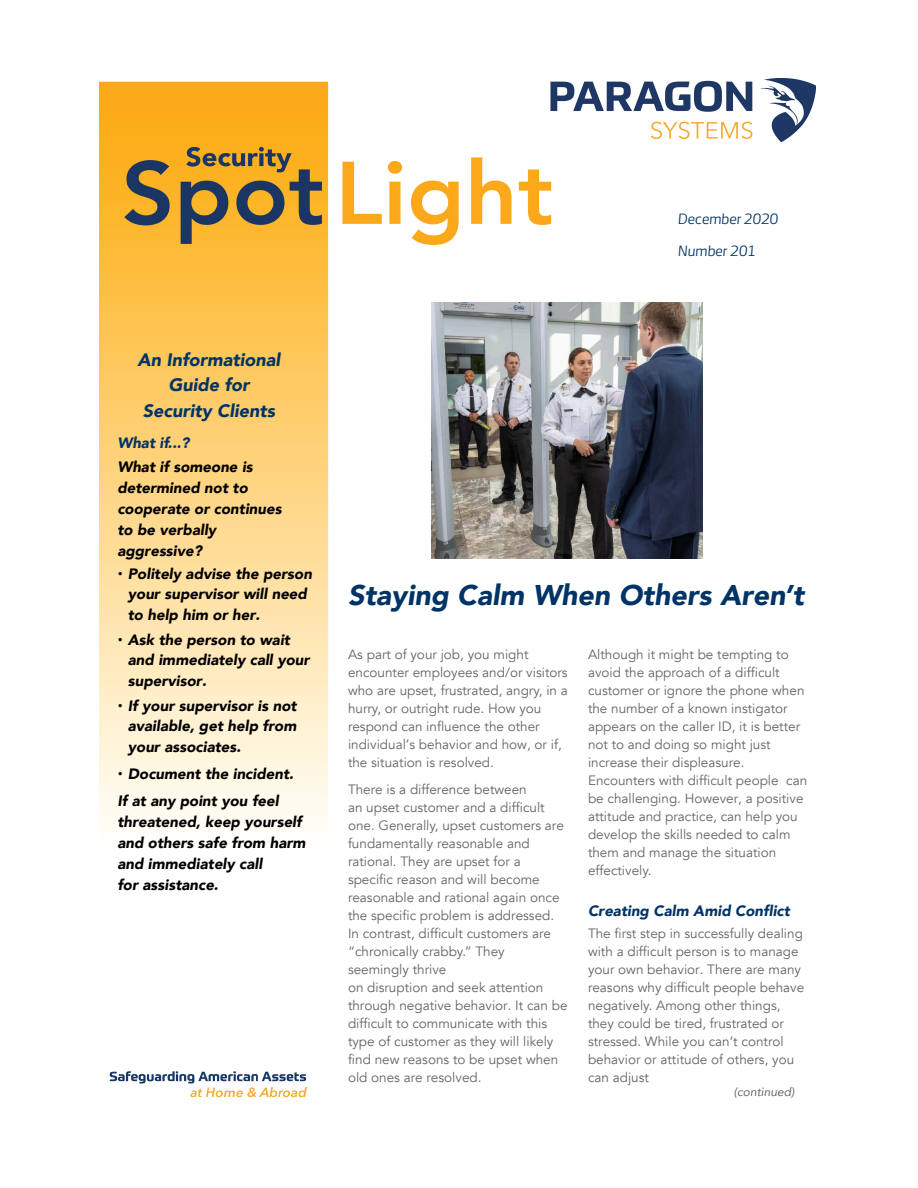
<style>
.page{position:relative;width:918px;height:1188px;background:#fff}
.page>*{position:absolute;margin:0;border:0;box-sizing:border-box;transform-origin:0 0}
.t1{font:italic 900 28.5px "Avenir";color:#036}
.t2{font:italic 900 18px/25.5px "Avenir";color:#036;text-align:center}
.t3{font:italic 900 15px/21px "Avenir";color:#000}
.t4{font:italic 900 15px "Avenir";color:#036}
.t5{font:13.5px/18px "Avenir";color:#656465}
.t6{font:italic 300 13.5px "Securitas Sans";color:#036}
.t7{font:italic 12px "Avenir";color:#656465}
.s1{font-family:"Securitas Sans";font-weight:700}
</style>
<div class="page">
<img style="left:99px;top:79px;width:716px;height:1019px">
<img style="left:431px;top:302px;width:272px;height:256px">
<p class="t6" style="left:678px;top:207px;width:102px">December 2020</p>
<p class="t6" style="left:678px;top:240px;width:79px">Number 201</p>
<h2 class="t2" style="left:138px;top:347px;width:144px">An Informational<br>Guide for<br>Security Clients</h2>
<p class="t4" style="left:117px;top:431px;width:74px">What if...?</p>
<p class="t3" style="left:117px;top:456px;width:166px">What if someone is determined not to cooperate or continues to be verbally aggressive?</p>
<p class="t3" style="left:128px;top:564px;width:186px;line-height:20.2px;text-indent:-10px"><span class="s1">•</span> Politely advise the person your supervisor will need to help him or her.</p>
<p class="t3" style="left:128px;top:630px;width:183px;line-height:20.2px;text-indent:-10px"><span class="s1">•</span> Ask the person to wait and immediately call your supervisor.</p>
<p class="t3" style="left:128px;top:696px;width:170px;line-height:20.2px;text-align:justify;text-indent:-10px"><span class="s1">•</span> If your supervisor is not available, get help from your associates.</p>
<p class="t3" style="left:117px;top:760px;width:178px;line-height:27.2px"><span class="s1">•</span> Document the incident.<br>If at any point you feel</p>
<p class="t3" style="left:117px;top:812px;width:190px">threatened, keep yourself and others safe from harm and immediately call<br>for assistance.</p>
<h1 class="t1" style="left:348px;top:571px;width:458px">Staying Calm When Others Aren’t</h1>
<p class="t5" style="left:348px;top:646px;width:221px">As part of your job, you might encounter employees and/or visitors who are upset, frustrated, angry, in a hurry, or outright rude. How you respond can influence the other individual’s behavior and how, or if, the situation is resolved.</p>
<p class="t5" style="left:348px;top:781px;width:221px">There is a difference between<br>an upset customer and a difficult one. Generally, upset customers are fundamentally reasonable and rational. They are upset for a specific reason and will become reasonable and rational again once the specific problem is addressed.<br>In contrast, difficult customers are “chronically crabby.” They seemingly thrive<br>on disruption and seek attention through negative behavior. It can be difficult to communicate with this type of customer as they will likely find new reasons to be upset when old ones are resolved.</p>
<p class="t5" style="left:588px;top:646px;width:221px">Although it might be tempting to avoid the approach of a difficult customer or ignore the phone when the number of a known instigator appears on the caller ID, it is better not to and doing so might just increase their displeasure.<br>Encounters with difficult people can be challenging. However, a positive attitude and practice, can help you develop the skills needed to calm them and manage the situation effectively.</p>
<p class="t4" style="left:588px;top:899px;width:203px">Creating Calm Amid Conflict</p>
<p class="t5" style="left:588px;top:925px;width:218px">The first step in successfully dealing with a difficult person is to manage your own behavior. There are many reasons why difficult people behave negatively. Among other things, they could be tired, frustrated or stressed. While you can’t control behavior or attitude of others, you can adjust</p>
<p class="t7" style="left:734px;top:1084px;width:62px">(continued)</p>
</div>
